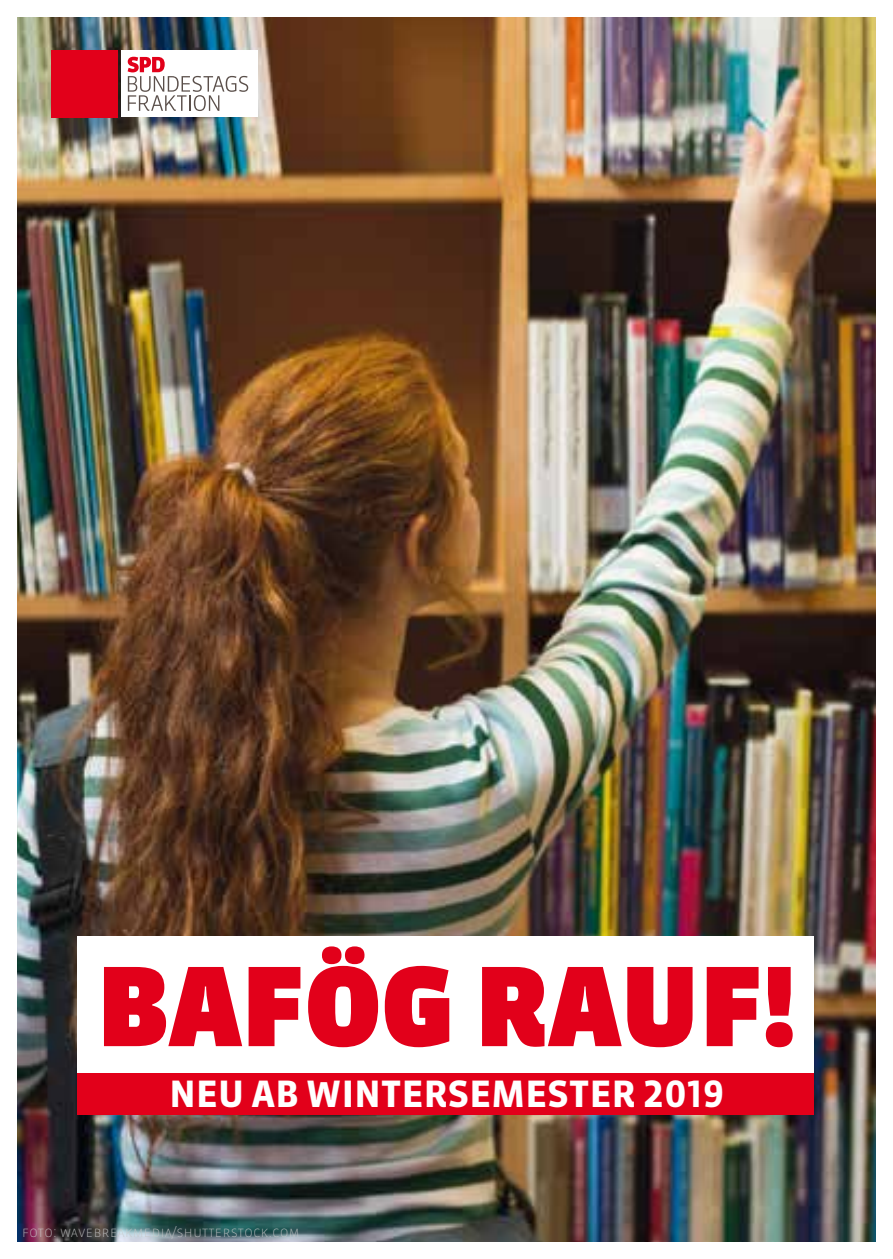
<style>
.page{position:relative;width:893px;height:1259px;background:#fff}
.page>*{position:absolute;margin:0;border:0;box-sizing:border-box;transform-origin:0 0}
.t1{font:900 108px "Sanuk Pro";letter-spacing:.01em;color:#e2001a}
.t2{font:700 36px "Sanuk Pro";letter-spacing:.01em;color:#fff}
.t3{font:100 15px "Sanuk Pro";color:#c6c7c8}
</style>
<div class="page">
<img style="left:17px;top:17px;width:859px;height:1225px">
<div style="left:77px;top:935px;width:737px;height:138px;background:#fff"></div>
<div style="left:77px;top:1073px;width:737px;height:41px;background:#e2001a"></div>
<div style="left:51px;top:50px;width:67px;height:67px;background:#e2001a"></div>
<div style="left:121px;top:50px;width:137px;height:67px;background:#fff"></div>
<svg style="left:128px;top:57px;width:120px;height:54px"></svg>
<h1 class="t1" style="left:97px;top:930px;width:700px">BAFÖG RAUF!</h1>
<h2 class="t2" style="left:169px;top:1068px;width:556px">NEU AB WINTERSEMESTER 2019</h2>
<p class="t3" style="left:22px;top:1220px;width:279px">foto: wavebreakmedia/shutterstock.com</p>
</div>
